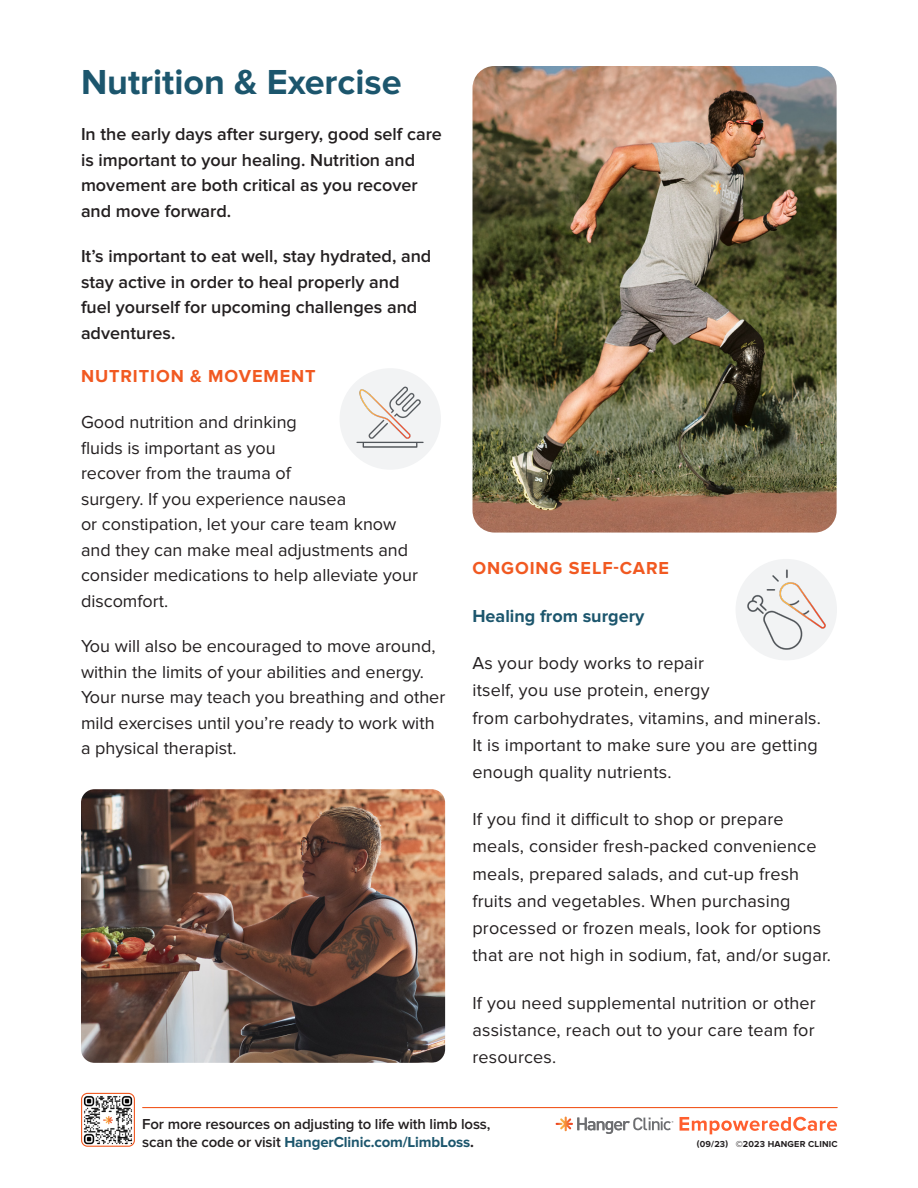
<style>
.page{position:relative;width:918px;height:1188px;background:#fff}
.page>*{position:absolute;margin:0;border:0;box-sizing:border-box;transform-origin:0 0}
.t1{font:700 36px "Proxima Nova";color:#1c566d}
.t2{font:18px/25.5px "Proxima Nova";letter-spacing:.01em;color:#231f20}
.t3{font:600 18px/25.5px "Proxima Nova";color:#231f20}
.t4{font:700 18px "Proxima Nova";letter-spacing:.05em;color:#f15921}
.t5{font:700 18px "Proxima Nova";color:#1c566d}
.t6{font:600 15px/18px "Proxima Nova";letter-spacing:-.01em;color:#231f20}
.t7{font:700 9px "Proxima Nova";letter-spacing:.02em;color:#231f20}
.s1{font-weight:700;color:#1c566d}
.s2{font-weight:700}
</style>
<div class="page">
<hr style="left:143px;top:1107px;width:694px;height:1px;background:#f15921">
<img style="left:83px;top:1093px;width:50px;height:52px">
<div style="left:81px;top:1093px;width:54px;height:54px;border:1px solid #f15921;border-radius:6px"></div>
<svg style="left:556px;top:1117px;width:117px;height:17px"></svg>
<svg style="left:680px;top:1117px;width:157px;height:17px"></svg>
<img style="left:81px;top:789px;width:364px;height:274px">
<img style="left:472px;top:66px;width:365px;height:467px">
<div style="left:340px;top:368px;width:101px;height:102px;background:#f2f3f4;border-radius:50%"></div>
<img style="left:356px;top:386px;width:68px;height:62px">
<div style="left:736px;top:559px;width:101px;height:101px;background:#f2f3f4;border-radius:50%"></div>
<img style="left:741px;top:569px;width:85px;height:86px">
<p class="t1" style="left:81px;top:62px;width:322px">Nutrition &amp; Exercise</p>
<p class="t3" style="left:81px;top:122px;width:362px">In the early days after surgery, good self care is important to your healing. Nutrition and movement are both critical as you recover and move forward.</p>
<p class="t3" style="left:81px;top:244px;width:352px">It’s important to eat well, stay hydrated, and stay active in order to heal properly and fuel yourself for upcoming challenges and adventures.</p>
<p class="t4" style="left:81px;top:366px;width:236px">NUTRITION &amp; MOVEMENT</p>
<p class="t2" style="left:81px;top:410px;width:339px">Good nutrition and drinking<br>fluids is important as you<br>recover from the trauma of<br>surgery. If you experience nausea<br>or constipation, let your care team know and they can make meal adjustments and consider medications to help alleviate your discomfort.</p>
<p class="t2" style="left:81px;top:634px;width:366px">You will also be encouraged to move around, within the limits of your abilities and energy.<br>Your nurse may teach you breathing and other mild exercises until you’re ready to work with a physical therapist.</p>
<p class="t4" style="left:472px;top:558px;width:198px">ONGOING SELF-CARE</p>
<p class="t5" style="left:472px;top:606px;width:173px">Healing from surgery</p>
<p class="t2" style="left:472px;top:650px;width:350px;line-height:27.2px">As your body works to repair<br>itself, you use protein, energy<br>from carbohydrates, vitamins, and minerals.<br>It is important to make sure you are getting enough quality nutrients.</p>
<p class="t2" style="left:472px;top:806px;width:360px;line-height:27.2px">If you find it difficult to shop or prepare meals, consider fresh-packed convenience meals, prepared salads, and cut-up fresh fruits and vegetables. When purchasing processed or frozen meals, look for options that are not high in sodium, fat, and/or sugar.</p>
<p class="t2" style="left:472px;top:989px;width:345px;line-height:27.2px;text-align:justify">If you need supplemental nutrition or other assistance, reach out to your care team for resources.</p>
<p class="t6" style="left:142px;top:1115px;width:350px">For more resources on adjusting to life with limb loss, scan the code or visit <span class="s1">HangerClinic.com/LimbLoss</span><span class="s2">.</span></p>
<p class="t7" style="left:697px;top:1138px;width:142px">(09/23) ©2023 HANGER CLINIC</p>
</div>
